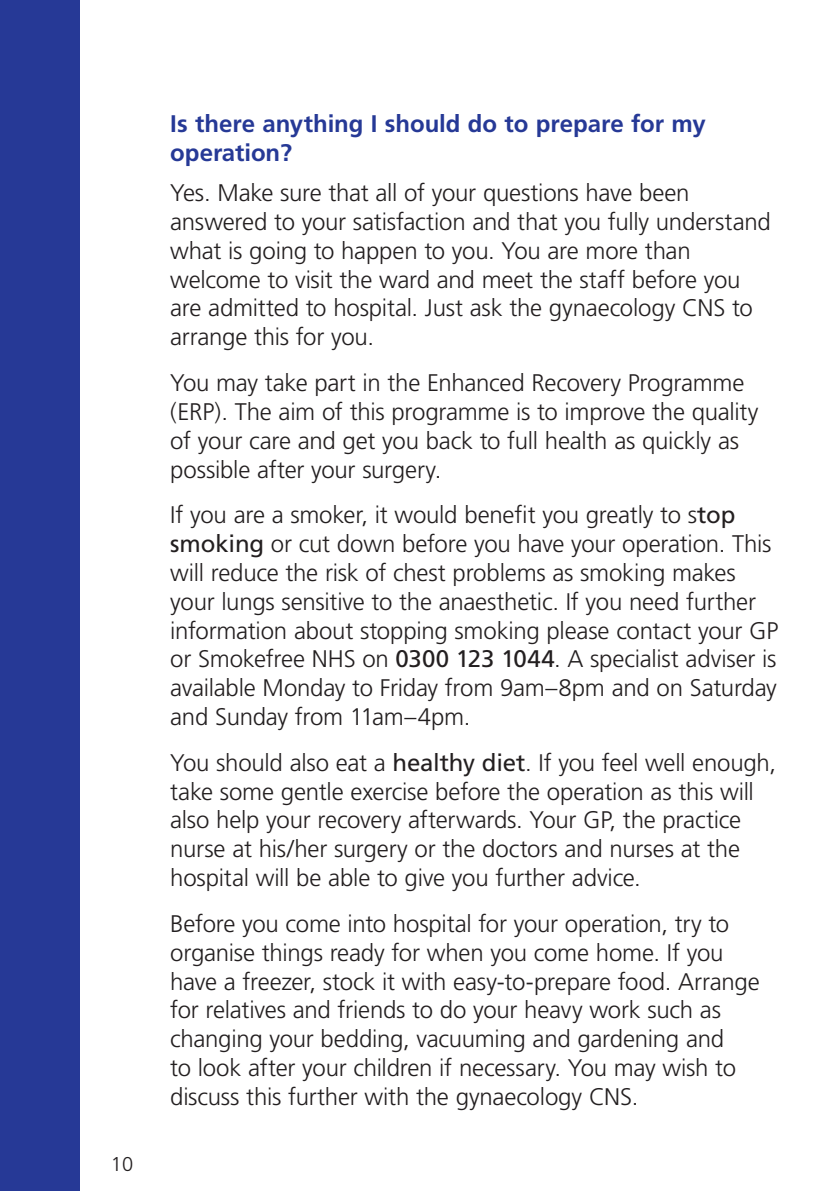
<style>
.page{position:relative;width:840px;height:1191px;background:#fff}
.page>*{position:absolute;margin:0;border:0;box-sizing:border-box;transform-origin:0 0}
.BODY{font:300 24px/28.8px "Frutiger";letter-spacing:-.01em;color:#231f20}
.SUB_HEADING{font:700 24px/29px "Frutiger";color:#263996}
.t1{font:300 20px "Frutiger";color:#231f20}
.s1{font-weight:400}
</style>
<div class="page">
<div style="left:0;top:0;width:79px;height:1191px;background:#263996"></div>
<p class="t1" style="left:111px;top:1152px;width:24px">10</p>
<p class="SUB_HEADING" style="left:170px;top:109px;width:536px">Is there anything I should do to prepare for my operation?</p>
<p class="BODY" style="left:170px;top:178px;width:601px">Yes. Make sure that all of your questions have been answered to your satisfaction and that you fully understand what is going to happen to you. You are more than welcome to visit the ward and meet the staff before you are admitted to hospital. Just ask the gynaecology CNS to arrange this for you.</p>
<p class="BODY" style="left:170px;top:368px;width:589px">You may take part in the Enhanced Recovery Programme (ERP). The aim of this programme is to improve the quality of your care and get you back to full health as quickly as possible after your surgery.</p>
<p class="BODY" style="left:170px;top:500px;width:609px">If you are a smoker, it would benefit you greatly to s<span class="s1">top smoking</span> or cut down before you have your operation. This will reduce the risk of chest problems as smoking makes your lungs sensitive to the anaesthetic. If you need further information about stopping smoking please contact your GP or Smokefree NHS on <span class="s1">0300 123 1044</span>. A specialist adviser is available Monday to Friday from 9am–8pm and on Saturday and Sunday from 11am–4pm.</p>
<p class="BODY" style="left:170px;top:748px;width:607px">You should also eat a <span class="s1">healthy diet</span>. If you feel well enough, take some gentle exercise before the operation as this will also help your recovery afterwards. Your GP, the practice nurse at his/her surgery or the doctors and nurses at the hospital will be able to give you further advice.</p>
<p class="BODY" style="left:170px;top:909px;width:590px">Before you come into hospital for your operation, try to organise things ready for when you come home. If you have a freezer, stock it with easy-to-prepare food. Arrange for relatives and friends to do your heavy work such as changing your bedding, vacuuming and gardening and<br>to look after your children if necessary. You may wish to discuss this further with the gynaecology CNS.</p>
</div>
